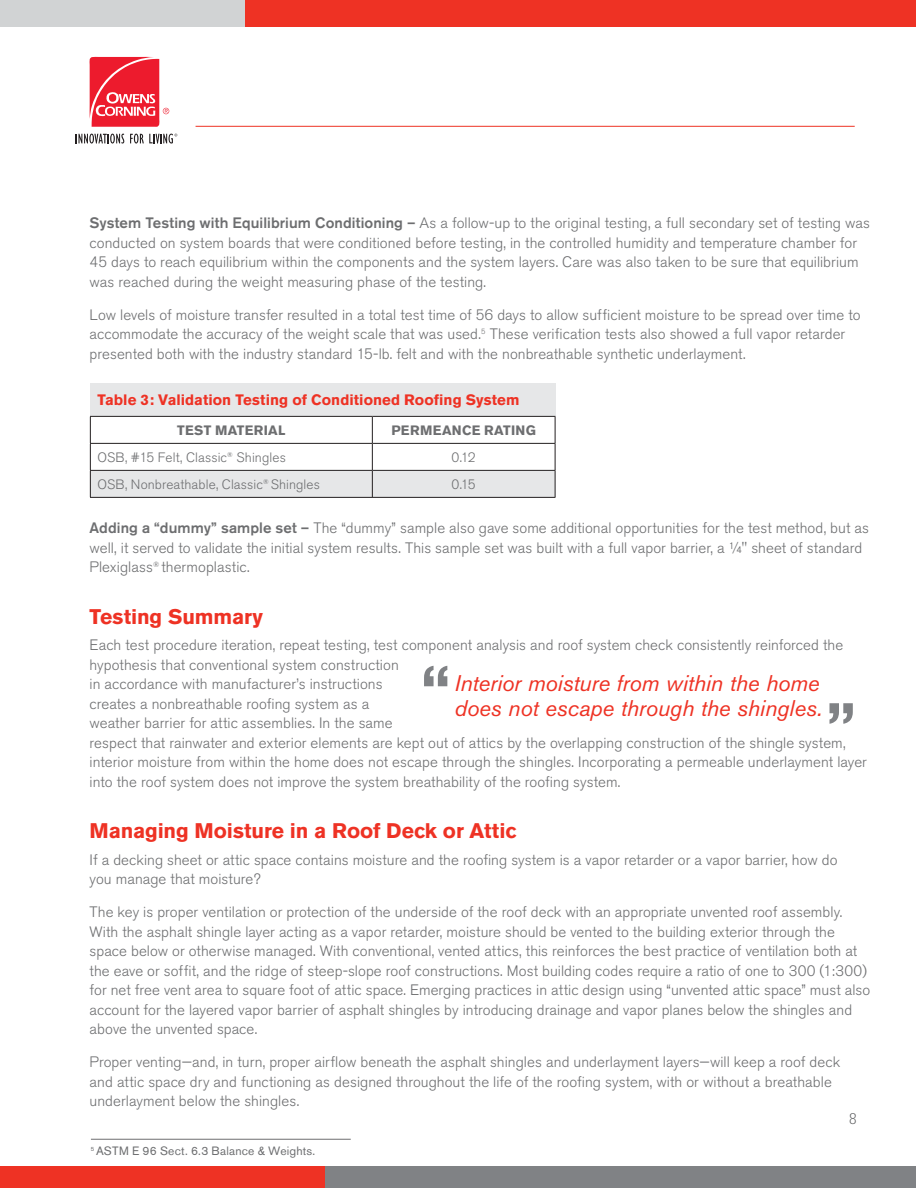
<style>
.page{position:relative;width:916px;height:1188px;background:#fff}
.page>*{position:absolute;margin:0;border:0;box-sizing:border-box;transform-origin:0 0}
.t1{font:700 60px "Akzidenz Grotesk BE";color:#808285}
.t2{font:italic 22.5px "Akzidenz Grotesk BE";letter-spacing:-.005em;color:#ee3224}
.t3{font:700 21px "Akzidenz Grotesk BE";letter-spacing:-.005em;color:#ee3224}
.t4{font:300 15px/19.5px "Akzidenz Grotesk BE";letter-spacing:.005em;color:#6d6e70}
.t5{font:700 15px "Akzidenz Grotesk BE";color:#ee3224}
.t6{font:300 15px "Glypha";color:#58595b}
.t7{font:300 13.5px "Akzidenz Grotesk BE";letter-spacing:.01em;color:#6d6e70}
.t8{font:700 13.5px "Akzidenz Grotesk BE";letter-spacing:.025em;color:#6d6e70}
.t9{font:12px "Akzidenz Grotesk BE";letter-spacing:.02em;color:#6d6e70}
.s1{font-weight:500}
</style>
<div class="page">
<div style="left:242px;top:0;width:673px;height:26px;background:#ee3224"></div>
<div style="left:0;top:1167px;width:325px;height:21px;background:#ee3224"></div>
<div style="left:325px;top:1167px;width:590px;height:21px;background:#808285"></div>
<hr style="left:195px;top:126px;width:659px;height:1px;background:#ee3224">
<div style="left:0;top:0;width:244px;height:26px;background:#d1d3d4"></div>
<svg style="left:89px;top:57px;width:80px;height:70px"></svg>
<svg style="left:76px;top:134px;width:48px;height:10px"></svg>
<svg style="left:130px;top:134px;width:47px;height:10px"></svg>
<div style="left:30px;top:111px;width:28px;height:28px;border:2px solid #fff;border-radius:50%"></div>
<div style="left:30px;top:1054px;width:28px;height:29px;border:2px solid #fff;border-radius:50%"></div>
<div style="left:30px;top:583px;width:28px;height:28px;border:2px solid #fff;border-radius:50%"></div>
<div style="left:90px;top:383px;width:465px;height:33px;background:#e6e7e8"></div>
<hr style="left:90px;top:416px;width:282px;height:1px;background:#231f20">
<hr style="left:372px;top:416px;width:183px;height:1px;background:#231f20">
<svg style="left:90px;top:417px;width:465px;height:80px"></svg>
<hr style="left:90px;top:497px;width:465px;height:1px;background:#231f20">
<hr style="left:91px;top:1139px;width:259px;height:1px;background:#6d6e70">
<p class="t4" style="left:89px;top:215px;width:781px"><span class="s1">System Testing with Equilibrium Conditioning –</span> As a follow-up to the original testing, a full secondary set of testing was conducted on system boards that were conditioned before testing, in the controlled humidity and temperature chamber for 45 days to reach equilibrium within the components and the system layers. Care was also taken to be sure that equilibrium was reached during the weight measuring phase of the testing.</p>
<p class="t4" style="left:89px;top:306px;width:772px">Low levels of moisture transfer resulted in a total test time of 56 days to allow sufficient moisture to be spread over time to accommodate the accuracy of the weight scale that was used.<sup>5</sup> These verification tests also showed a full vapor retarder presented both with the industry standard 15-lb. felt and with the nonbreathable synthetic underlayment.</p>
<p class="t5" style="left:97px;top:394px;width:423px">Table 3: Validation Testing of Conditioned Roofing System</p>
<p class="t8" style="left:177px;top:425px;width:110px">TEST MATERIAL</p>
<p class="t8" style="left:391px;top:425px;width:146px">PERMEANCE RATING</p>
<p class="t7" style="left:97px;top:452px;width:190px">OSB, #15 Felt, Classic<sup>®</sup> Shingles</p>
<p class="t7" style="left:451px;top:452px;width:26px">0.12</p>
<p class="t7" style="left:97px;top:479px;width:224px">OSB, Nonbreathable, Classic<sup>®</sup> Shingles</p>
<p class="t7" style="left:451px;top:479px;width:26px">0.15</p>
<p class="t4" style="left:89px;top:520px;width:780px"><span class="s1">Adding a “dummy” sample set –</span> The “dummy” sample also gave some additional opportunities for the test method, but as well, it served to validate the initial system results. This sample set was built with a full vapor barrier, a ¼" sheet of standard<br>Plexiglass<sup>®</sup> thermoplastic.</p>
<h3 class="t3" style="left:89px;top:609px;width:175px">Testing Summary</h3>
<p class="t4" style="left:89px;top:637px;width:778px">Each test procedure iteration, repeat testing, test component analysis and roof system check consistently reinforced the hypothesis that conventional system construction<br>in accordance with manufacturer’s instructions<br>creates a nonbreathable roofing system as a<br>weather barrier for attic assemblies. In the same<br>respect that rainwater and exterior elements are kept out of attics by the overlapping construction of the shingle system, interior moisture from within the home does not escape through the shingles. Incorporating a permeable underlayment layer into the roof system does not improve the system breathability of the roofing system.</p>
<h3 class="t3" style="left:89px;top:824px;width:427px">Managing Moisture in a Roof Deck or Attic</h3>
<p class="t4" style="left:89px;top:852px;width:749px">If a decking sheet or attic space contains moisture and the roofing system is a vapor retarder or a vapor barrier, how do you manage that moisture?</p>
<p class="t4" style="left:89px;top:904px;width:781px">The key is proper ventilation or protection of the underside of the roof deck with an appropriate unvented roof assembly.<br>With the asphalt shingle layer acting as a vapor retarder, moisture should be vented to the building exterior through the space below or otherwise managed. With conventional, vented attics, this reinforces the best practice of ventilation both at the eave or soffit, and the ridge of steep-slope roof constructions. Most building codes require a ratio of one to 300 (1:300) for net free vent area to square foot of attic space. Emerging practices in attic design using “unvented attic space” must also account for the layered vapor barrier of asphalt shingles by introducing drainage and vapor planes below the shingles and above the unvented space.</p>
<p class="t4" style="left:89px;top:1054px;width:751px">Proper venting—and, in turn, proper airflow beneath the asphalt shingles and underlayment layers—will keep a roof deck and attic space dry and functioning as designed throughout the life of the roofing system, with or without a breathable underlayment below the shingles.</p>
<h1 class="t1" style="left:421px;top:666px;width:30px">“</h1>
<h2 class="t2" style="left:454px;top:675px;width:366px">Interior moisture from within the home</h2>
<h2 class="t2" style="left:454px;top:700px;width:369px">does not escape through the shingles.</h2>
<h1 class="t1" style="left:855px;top:723px;width:30px;rotate:-180deg">“</h1>
<p class="t9" style="left:91px;top:1146px;width:226px"><sup>5</sup> ASTM E 96 Sect. 6.3 Balance &amp; Weights.</p>
<p class="t6" style="left:848px;top:1113px;width:9px">8</p>
</div>
